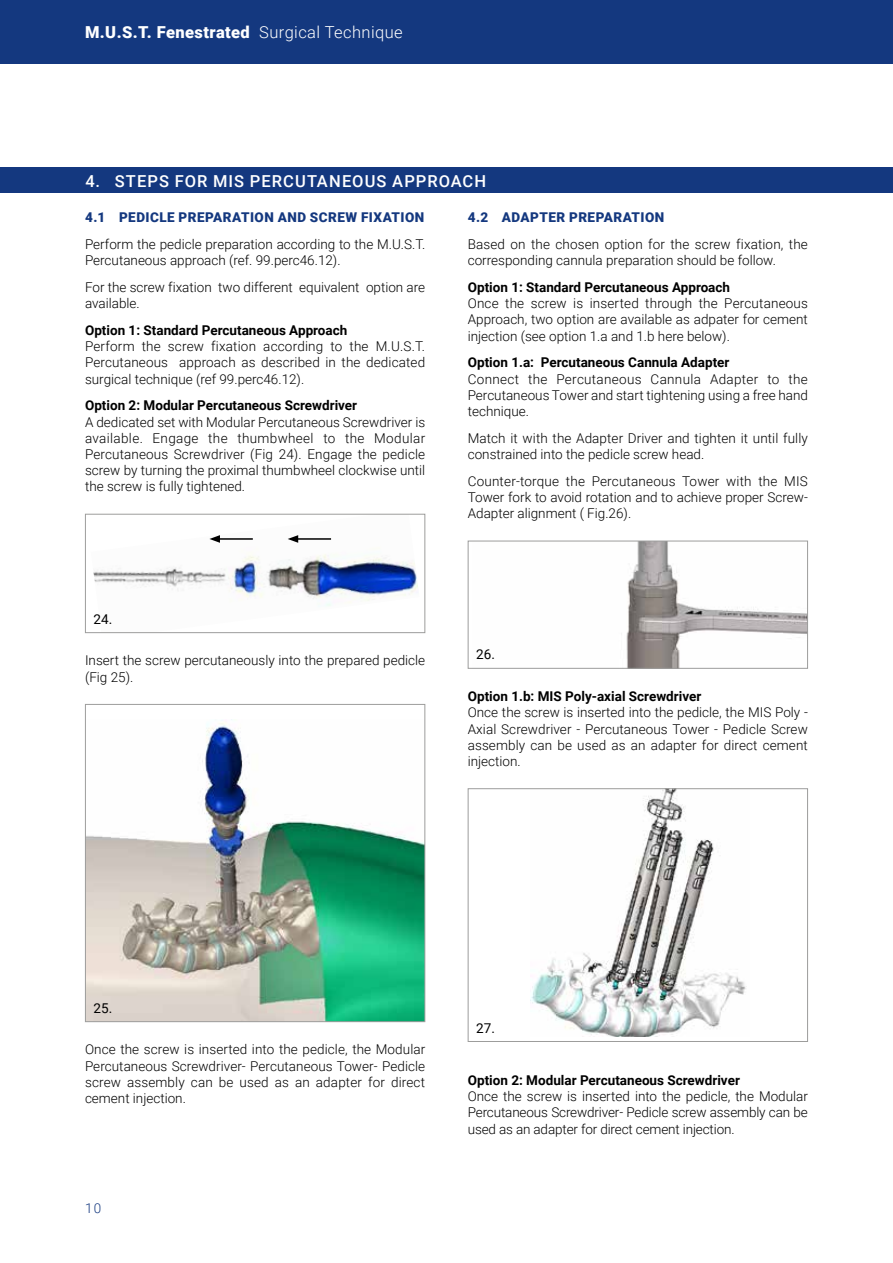
<style>
.page{position:relative;width:893px;height:1263px;background:#fff}
.page>*{position:absolute;margin:0;border:0;box-sizing:border-box;transform-origin:0 0}
.t1{font:900 16.5px "Roboto";letter-spacing:.025em;color:#fff}
.t2{font:500 16.5px "Roboto";letter-spacing:.065em;color:#fff}
.t3{font:300 13.5px/16.2px "Roboto";color:#000;text-align:justify}
.t4{font:700 13.5px "Roboto";color:#000}
.t5{font:900 13.5px "Roboto";letter-spacing:.035em;color:#14387f}
.t6{font:13.5px "Roboto";color:#000}
.t7{font:300 13.5px "Roboto";color:#14387f}
.s1{font-weight:300}
</style>
<div class="page">
<div style="left:0;top:0;width:893px;height:64px;background:#14387f"></div>
<div style="left:0;top:168px;width:893px;height:25px;background:#14387f"></div>
<img style="left:93px;top:535px;width:325px;height:71px">
<hr style="left:296px;top:538px;width:35px;height:2px;background:#000">
<svg style="left:288px;top:535px;width:10px;height:8px"></svg>
<hr style="left:218px;top:538px;width:35px;height:2px;background:#000">
<svg style="left:209px;top:535px;width:11px;height:8px"></svg>
<div style="left:85px;top:514px;width:340px;height:119px;border:1px solid #9d9d9c"></div>
<img style="left:87px;top:719px;width:336px;height:301px">
<div style="left:85px;top:704px;width:340px;height:318px;border:1px solid #9d9d9c"></div>
<img style="left:626px;top:543px;width:180px;height:124px">
<div style="left:468px;top:541px;width:340px;height:128px;border:1px solid #9d9d9c"></div>
<img style="left:530px;top:790px;width:217px;height:246px">
<div style="left:468px;top:788px;width:340px;height:254px;border:1px solid #9d9d9c"></div>
<p class="t1" style="left:85px;top:21px;width:319px">M.U.S.T. Fenestrated <span class="s1">Surgical Technique</span></p>
<p class="t2" style="left:85px;top:169px;width:402px">4. STEPS FOR MIS PERCUTANEOUS APPROACH</p>
<p class="t5" style="left:85px;top:208px;width:341px">4.1 PEDICLE PREPARATION AND SCREW FIXATION</p>
<p class="t3" style="left:85px;top:235px;width:342px">Perform the pedicle preparation according to the M.U.S.T.<br>Percutaneous approach (ref. 99.perc46.12).</p>
<p class="t3" style="left:85px;top:278px;width:342px">For the screw fixation two different equivalent option are available.</p>
<p class="t4" style="left:85px;top:321px;width:264px">Option 1: Standard Percutaneous Approach</p>
<p class="t3" style="left:85px;top:338px;width:342px">Perform the screw fixation according to the M.U.S.T.<br>Percutaneous approach as described in the dedicated surgical technique (ref 99.perc46.12).</p>
<p class="t4" style="left:85px;top:396px;width:274px">Option 2: Modular Percutaneous Screwdriver</p>
<p class="t3" style="left:85px;top:413px;width:342px">A dedicated set with Modular Percutaneous Screwdriver is available. Engage the thumbwheel to the Modular Percutaneous Screwdriver (Fig 24). Engage the pedicle screw by turning the proximal thumbwheel clockwise until the screw is fully tightened.</p>
<p class="t5" style="left:468px;top:208px;width:198px">4.2 ADAPTER PREPARATION</p>
<p class="t3" style="left:468px;top:235px;width:342px">Based on the chosen option for the screw fixation, the corresponding cannula preparation should be follow.</p>
<p class="t4" style="left:468px;top:278px;width:264px">Option 1: Standard Percutaneous Approach</p>
<p class="t3" style="left:468px;top:295px;width:342px">Once the screw is inserted through the Percutaneous Approach, two option are available as adpater for cement injection (see option 1.a and 1.b here below).</p>
<p class="t4" style="left:468px;top:353px;width:263px">Option 1.a: Percutaneous Cannula Adapter</p>
<p class="t3" style="left:468px;top:370px;width:342px">Connect the Percutaneous Cannula Adapter to the Percutaneous Tower and start tightening using a free hand technique.</p>
<p class="t3" style="left:468px;top:429px;width:342px">Match it with the Adapter Driver and tighten it until fully constrained into the pedicle screw head.</p>
<p class="t3" style="left:468px;top:472px;width:342px">Counter-torque the Percutaneous Tower with the MIS Tower fork to avoid rotation and to achieve proper Screw-Adapter alignment ( Fig.26).</p>
<p class="t6" style="left:94px;top:609px;width:20px">24.</p>
<p class="t3" style="left:85px;top:652px;width:342px">Insert the screw percutaneously into the prepared pedicle (Fig 25).</p>
<p class="t6" style="left:476px;top:645px;width:20px">26.</p>
<p class="t4" style="left:468px;top:687px;width:235px">Option 1.b: MIS Poly-axial Screwdriver</p>
<p class="t3" style="left:468px;top:704px;width:342px">Once the screw is inserted into the pedicle, the MIS Poly - Axial Screwdriver - Percutaneous Tower - Pedicle Screw assembly can be used as an adapter for direct cement injection.</p>
<p class="t6" style="left:94px;top:998px;width:20px">25.</p>
<p class="t3" style="left:85px;top:1041px;width:342px">Once the screw is inserted into the pedicle, the Modular Percutaneous Screwdriver- Percutaneous Tower- Pedicle screw assembly can be used as an adapter for direct cement injection.</p>
<p class="t7" style="left:85px;top:1198px;width:18px">10</p>
<p class="t6" style="left:476px;top:1018px;width:20px">27.</p>
<p class="t4" style="left:468px;top:1071px;width:274px">Option 2: Modular Percutaneous Screwdriver</p>
<p class="t3" style="left:468px;top:1088px;width:342px">Once the screw is inserted into the pedicle, the Modular Percutaneous Screwdriver- Pedicle screw assembly can be used as an adapter for direct cement injection.</p>
</div>
